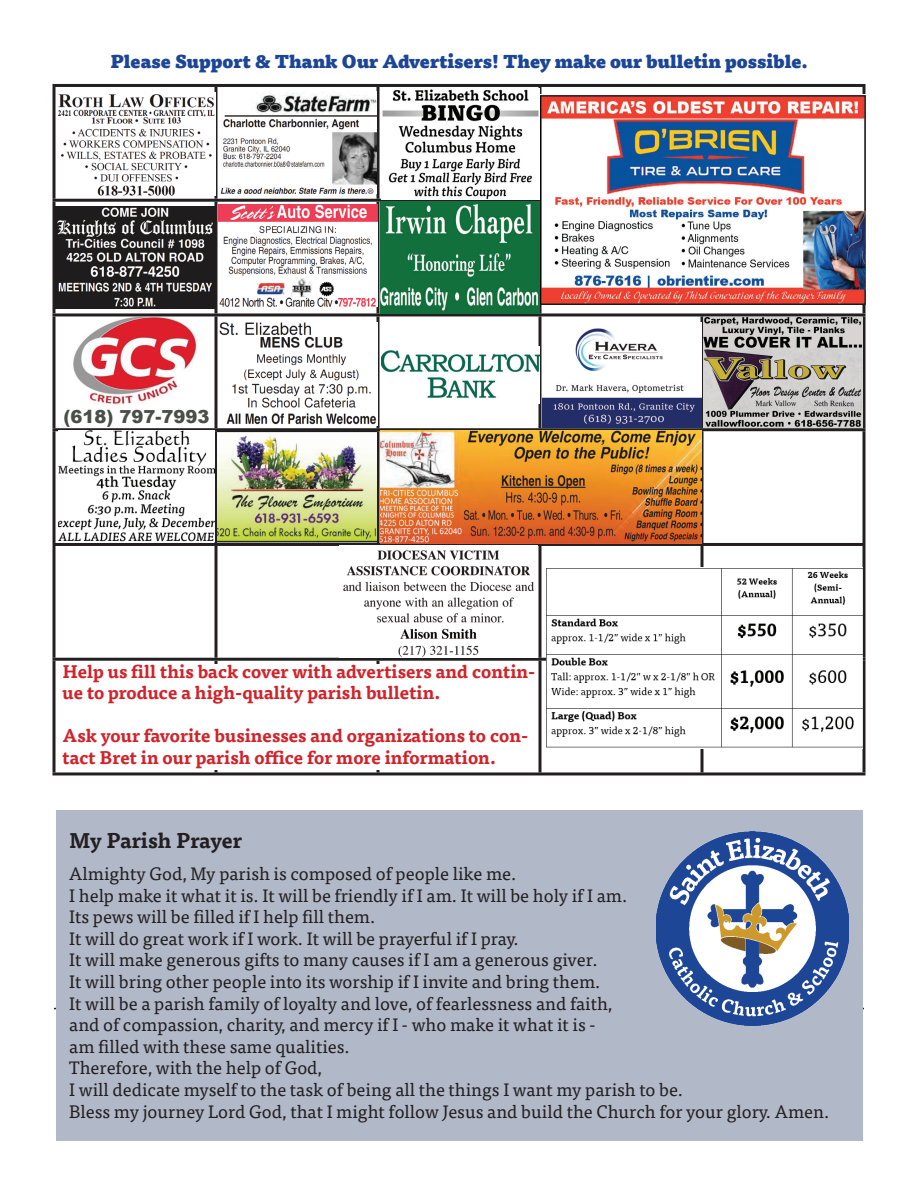
<style>
.page{position:relative;width:918px;height:1188px;background:#fff}
.page>*{position:absolute;margin:0;border:0;box-sizing:border-box;transform-origin:0 0}
.t1{font:700 21px "Tisa Pro";color:#231f20}
.t2{font:18px/21.6px "Tisa Pro";color:#231f20}
.t3{font:700 18px/21.6px "Tisa Pro";color:#d1232a}
.t4{font:900 18px "Tisa Pro";color:#1c4596}
.t5{font:900 18px "Arial";color:#4a4d49}
</style>
<div class="page">
<hr style="left:54px;top:1008px;width:162px;height:1px;background:#231f20">
<hr style="left:702px;top:1008px;width:162px;height:1px;background:#231f20">
<hr style="left:52px;top:84px;width:164px;height:3px;background:#231f20">
<svg style="left:52px;top:87px;width:4px;height:112px"></svg>
<hr style="left:216px;top:84px;width:162px;height:3px;background:#231f20">
<svg style="left:214px;top:87px;width:4px;height:112px"></svg>
<hr style="left:378px;top:84px;width:162px;height:3px;background:#231f20">
<svg style="left:376px;top:87px;width:4px;height:112px"></svg>
<hr style="left:540px;top:84px;width:162px;height:3px;background:#231f20">
<svg style="left:538px;top:87px;width:4px;height:112px"></svg>
<hr style="left:702px;top:84px;width:164px;height:3px;background:#231f20">
<svg style="left:862px;top:87px;width:4px;height:7px"></svg>
<hr style="left:52px;top:199px;width:164px;height:3px;background:#231f20">
<svg style="left:52px;top:202px;width:4px;height:111px"></svg>
<hr style="left:216px;top:199px;width:162px;height:3px;background:#231f20">
<svg style="left:214px;top:202px;width:4px;height:111px"></svg>
<hr style="left:378px;top:199px;width:164px;height:3px;background:#231f20">
<svg style="left:376px;top:202px;width:4px;height:111px"></svg>
<svg style="left:539px;top:202px;width:3px;height:111px"></svg>
<svg style="left:862px;top:304px;width:4px;height:9px"></svg>
<hr style="left:52px;top:313px;width:164px;height:3px;background:#231f20">
<svg style="left:52px;top:316px;width:4px;height:112px"></svg>
<hr style="left:216px;top:313px;width:162px;height:3px;background:#231f20">
<svg style="left:214px;top:316px;width:4px;height:112px"></svg>
<hr style="left:378px;top:313px;width:162px;height:3px;background:#231f20">
<svg style="left:376px;top:316px;width:4px;height:112px"></svg>
<hr style="left:540px;top:313px;width:162px;height:3px;background:#231f20">
<svg style="left:538px;top:316px;width:4px;height:112px"></svg>
<hr style="left:702px;top:313px;width:164px;height:3px;background:#231f20">
<svg style="left:700px;top:316px;width:4px;height:112px"></svg>
<svg style="left:862px;top:316px;width:4px;height:112px"></svg>
<hr style="left:52px;top:428px;width:164px;height:3px;background:#231f20">
<svg style="left:52px;top:431px;width:4px;height:112px"></svg>
<hr style="left:216px;top:428px;width:162px;height:3px;background:#231f20">
<svg style="left:214px;top:431px;width:4px;height:112px"></svg>
<hr style="left:378px;top:428px;width:162px;height:3px;background:#231f20">
<svg style="left:376px;top:431px;width:4px;height:112px"></svg>
<hr style="left:540px;top:428px;width:162px;height:3px;background:#231f20">
<hr style="left:702px;top:428px;width:164px;height:3px;background:#231f20">
<svg style="left:702px;top:431px;width:2px;height:112px"></svg>
<svg style="left:862px;top:431px;width:4px;height:112px"></svg>
<hr style="left:52px;top:543px;width:164px;height:3px;background:#231f20">
<svg style="left:52px;top:546px;width:4px;height:112px"></svg>
<hr style="left:216px;top:543px;width:162px;height:3px;background:#231f20">
<svg style="left:214px;top:546px;width:4px;height:112px"></svg>
<hr style="left:378px;top:543px;width:162px;height:3px;background:#231f20">
<hr style="left:540px;top:543px;width:162px;height:3px;background:#231f20">
<svg style="left:538px;top:546px;width:4px;height:112px"></svg>
<hr style="left:702px;top:543px;width:164px;height:3px;background:#231f20">
<svg style="left:700px;top:546px;width:4px;height:21px"></svg>
<svg style="left:862px;top:546px;width:4px;height:112px"></svg>
<hr style="left:52px;top:658px;width:164px;height:3px;background:#231f20">
<svg style="left:52px;top:661px;width:4px;height:111px"></svg>
<hr style="left:216px;top:658px;width:162px;height:3px;background:#231f20">
<svg style="left:214px;top:661px;width:4px;height:111px"></svg>
<hr style="left:378px;top:658px;width:162px;height:3px;background:#231f20">
<svg style="left:376px;top:661px;width:4px;height:111px"></svg>
<hr style="left:540px;top:658px;width:162px;height:3px;background:#231f20">
<svg style="left:538px;top:661px;width:4px;height:111px"></svg>
<hr style="left:702px;top:658px;width:164px;height:3px;background:#231f20">
<svg style="left:700px;top:749px;width:4px;height:23px"></svg>
<svg style="left:862px;top:661px;width:4px;height:111px"></svg>
<hr style="left:52px;top:772px;width:164px;height:3px;background:#231f20">
<hr style="left:216px;top:772px;width:162px;height:3px;background:#231f20">
<hr style="left:378px;top:772px;width:162px;height:3px;background:#231f20">
<hr style="left:540px;top:772px;width:162px;height:3px;background:#231f20">
<hr style="left:702px;top:772px;width:164px;height:3px;background:#231f20">
<img style="left:218px;top:431px;width:158px;height:112px">
<img style="left:57px;top:93px;width:158px;height:103px">
<img style="left:380px;top:202px;width:159px;height:111px">
<img style="left:220px;top:93px;width:156px;height:101px">
<img style="left:218px;top:205px;width:159px;height:102px">
<img style="left:56px;top:206px;width:159px;height:102px">
<img style="left:219px;top:322px;width:158px;height:103px">
<div style="left:56px;top:664px;width:482px;height:106px;background:#fff"></div>
<img style="left:547px;top:568px;width:315px;height:180px">
<img style="left:381px;top:347px;width:158px;height:57px">
<img style="left:382px;top:89px;width:157px;height:110px">
<img style="left:542px;top:322px;width:159px;height:106px">
<img style="left:541px;top:95px;width:325px;height:209px">
<img style="left:704px;top:317px;width:158px;height:111px">
<img style="left:73px;top:318px;width:124px;height:87px">
<img style="left:59px;top:431px;width:155px;height:111px">
<img style="left:381px;top:431px;width:321px;height:112px">
<img style="left:343px;top:550px;width:191px;height:108px">
<div style="left:56px;top:810px;width:806px;height:331px;background:#b1b8c8"></div>
<img style="left:657px;top:831px;width:192px;height:194px">
<p class="t4" style="left:111px;top:45px;width:698px">Please Support &amp; Thank Our Advertisers! They make our bulletin possible.</p>
<p class="t5" style="left:64px;top:403px;width:148px">(618) 797-7993</p>
<p class="t3" style="left:62px;top:659px;width:475px">Help us fill this back cover with advertisers and contin&shy;ue to produce a high-quality parish bulletin.</p>
<p class="t3" style="left:62px;top:724px;width:467px">Ask your favorite businesses and organizations to con&shy;tact Bret in our parish office for more information.</p>
<p class="t1" style="left:69px;top:823px;width:174px">My Parish Prayer</p>
<p class="t2" style="left:69px;top:862px;width:762px">Almighty God, My parish is composed of people like me.<br>I help make it what it is. It will be friendly if I am. It will be holy if I am.<br>Its pews will be filled if I help fill them.<br>It will do great work if I work. It will be prayerful if I pray.<br>It will make generous gifts to many causes if I am a generous giver.<br>It will bring other people into its worship if I invite and bring them.<br>It will be a parish family of loyalty and love, of fearlessness and faith,<br>and of compassion, charity, and mercy if I - who make it what it is -<br>am filled with these same qualities.<br>Therefore, with the help of God,<br>I will dedicate myself to the task of being all the things I want my parish to be.<br>Bless my journey Lord God, that I might follow Jesus and build the Church for your glory. Amen.</p>
</div>
